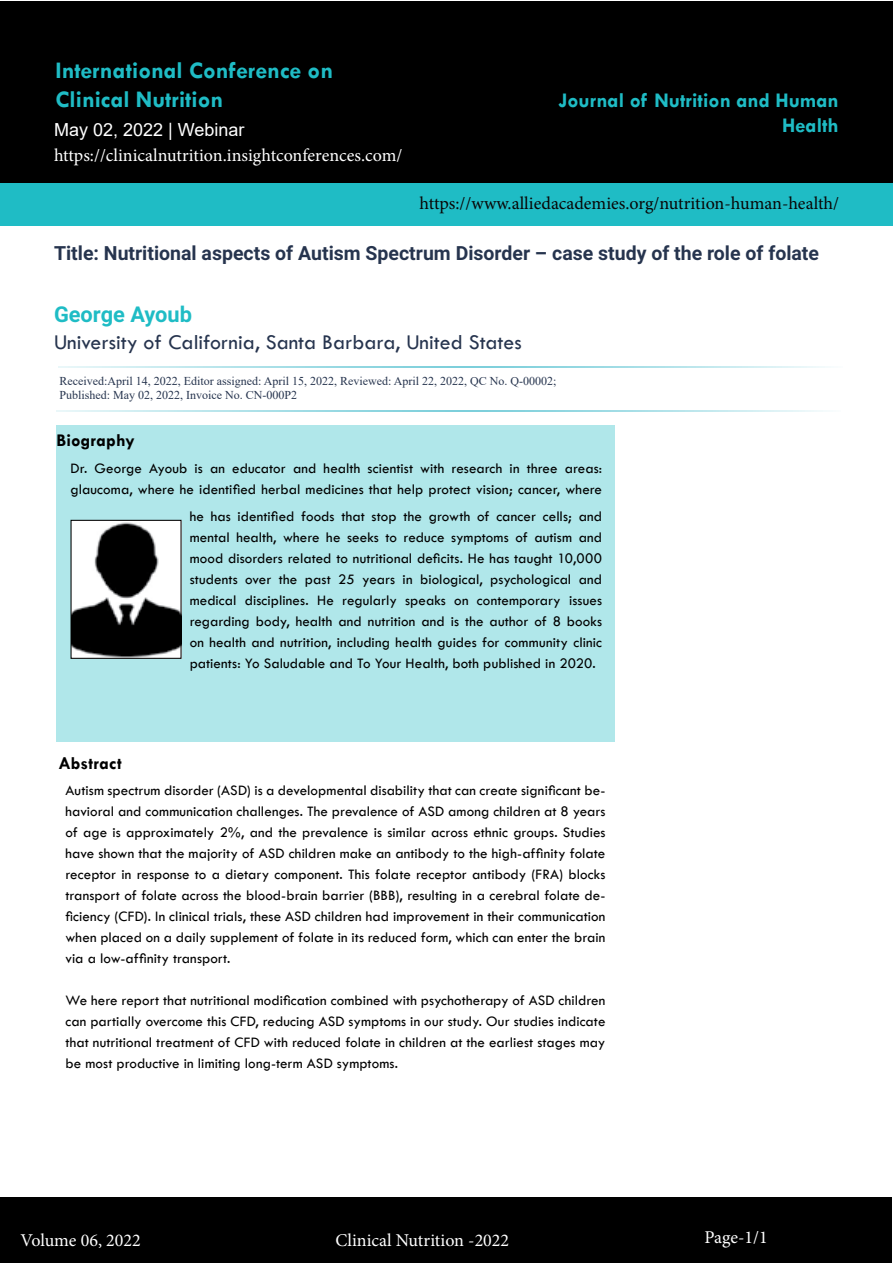
<style>
.page{position:relative;width:893px;height:1263px;background:#fff}
.page>*{position:absolute;margin:0;border:0;box-sizing:border-box;transform-origin:0 0}
.t1{font:700 24px/28.8px "Tw Cen";color:#1fbcc5}
.t2{font:21.75px "Tw Cen";color:#26344e}
.t3{font:700 21.75px "Roboto";color:#1fbcc5}
.t4{font:700 21px/25.2px "Tw Cen";color:#1fbcc5;text-align:right}
.t5{font:700 19.5px "Roboto";color:#26344e}
.t6{font:18px "Minion Pro";color:#fff}
.t7{font:18px "Minion Pro";color:#090606}
.t8{font:18px "Arial";color:#fff}
.t9{font:700 18px "Tw Cen";letter-spacing:.015em;color:#000}
.t10{font:15px/21px "Tw Cen";letter-spacing:.005em;color:#000;text-align:justify}
.t11{font:12px/14.4px "Times New Roman";color:#26344e}
</style>
<div class="page">
<div style="left:1px;top:1197px;width:891px;height:65px;background:#000"></div>
<div style="left:1px;top:1px;width:892px;height:186px;background:#000"></div>
<div style="left:0;top:183px;width:893px;height:42px;background:#1fbcc5"></div>
<div style="left:56px;top:425px;width:559px;height:316px;background:#b0e7ea"></div>
<img style="left:73px;top:522px;width:107px;height:135px">
<div style="left:71px;top:520px;width:111px;height:139px;border:1px solid #000"></div>
<hr style="left:56px;top:410px;width:785px;height:2px;background:#7ccfdb">
<hr style="left:58px;top:366px;width:785px;height:1px;background:#7ccfdb">
<h1 class="t1" style="left:56px;top:56px;width:279px">International Conference on<br>Clinical Nutrition</h1>
<p class="t8" style="left:54px;top:117px;width:192px">May 02, 2022 | Webinar</p>
<p class="t6" style="left:54px;top:143px;width:350px">https://clinicalnutrition.insightconferences.com/</p>
<h3 class="t4" style="left:559px;top:87px;width:282px">Journal of Nutrition and Human<br>Health</h3>
<p class="t7" style="left:419px;top:191px;width:421px">https://www.alliedacademies.org/nutrition-human-health/</p>
<h3 class="t5" style="left:54px;top:240px;width:767px">Title: Nutritional aspects of Autism Spectrum Disorder – case study of the role of folate</h3>
<h2 class="t3" style="left:54px;top:299px;width:140px">George Ayoub</h2>
<h2 class="t2" style="left:54px;top:329px;width:469px">University of California, Santa Barbara, United States</h2>
<p class="t11" style="left:59px;top:373px;width:498px">Received:April 14, 2022, Editor assigned: April 15, 2022, Reviewed: April 22, 2022, QC No. Q-00002;<br>Published: May 02, 2022, Invoice No. CN-000P2</p>
<p class="t9" style="left:56px;top:430px;width:80px">Biography</p>
<p class="t10" style="left:71px;top:458px;width:533px">Dr. George Ayoub is an educator and health scientist with research in three areas: glaucoma, where he identified herbal medicines that help protect vision; cancer, where</p>
<p class="t10" style="left:190px;top:506px;width:414px">he has identified foods that stop the growth of cancer cells; and mental health, where he seeks to reduce symptoms of autism and mood disorders related to nutritional deficits. He has taught 10,000 students over the past 25 years in biological, psychological and medical disciplines. He regularly speaks on contemporary issues regarding body, health and nutrition and is the author of 8 books on health and nutrition, including health guides for community clinic patients: Yo Saludable and To Your Health, both published in 2020.</p>
<p class="t9" style="left:59px;top:753px;width:65px">Abstract</p>
<p class="t10" style="left:65px;top:780px;width:542px">Autism spectrum disorder (ASD) is a developmental disability that can create significant be&shy;havioral and communication challenges. The prevalence of ASD among children at 8 years of age is approximately 2%, and the prevalence is similar across ethnic groups. Studies have shown that the majority of ASD children make an antibody to the high-affinity folate receptor in response to a dietary component. This folate receptor antibody (FRA) blocks transport of folate across the blood-brain barrier (BBB), resulting in a cerebral folate de&shy;ficiency (CFD). In clinical trials, these ASD children had improvement in their communication when placed on a daily supplement of folate in its reduced form, which can enter the brain via a low-affinity transport.</p>
<p class="t10" style="left:65px;top:990px;width:542px">We here report that nutritional modification combined with psychotherapy of ASD children can partially overcome this CFD, reducing ASD symptoms in our study. Our studies indicate that nutritional treatment of CFD with reduced folate in children at the earliest stages may be most productive in limiting long-term ASD symptoms.</p>
<p class="t6" style="left:20px;top:1228px;width:122px">Volume 06, 2022</p>
<p class="t6" style="left:335px;top:1228px;width:175px">Clinical Nutrition -2022</p>
<p class="t6" style="left:704px;top:1225px;width:65px">Page-1/1</p>
</div>
